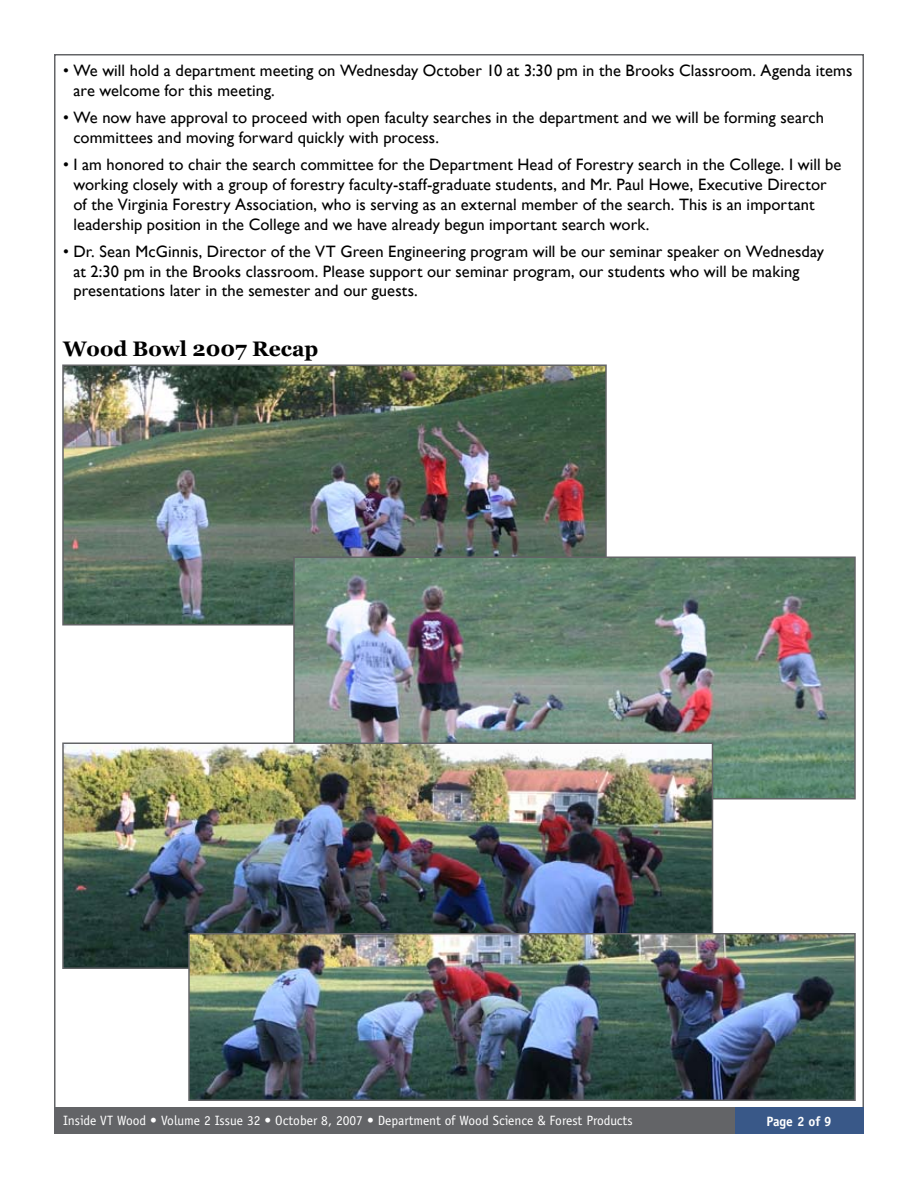
<style>
.page{position:relative;width:918px;height:1188px;background:#fff}
.page>*{position:absolute;margin:0;border:0;box-sizing:border-box;transform-origin:0 0}
.t1{font:700 21px "Georgia";color:#000}
.t2{font:16.5px/19.8px "Gill Sans";letter-spacing:.005em;color:#000}
.t3{font:13.5px "Officina Sans";color:#fff}
.t4{font:700 13.5px "Officina Sans";letter-spacing:-.01em;color:#fff}
</style>
<div class="page">
<img style="left:65px;top:367px;width:539px;height:256px">
<div style="left:62px;top:364px;width:545px;height:262px;border:2px solid #636467"></div>
<img style="left:296px;top:559px;width:557px;height:238px">
<div style="left:293px;top:556px;width:563px;height:244px;border:2px solid #636467"></div>
<img style="left:65px;top:745px;width:645px;height:221px">
<div style="left:62px;top:742px;width:651px;height:227px;border:2px solid #636467"></div>
<img style="left:191px;top:936px;width:662px;height:162px">
<div style="left:188px;top:933px;width:668px;height:168px;border:2px solid #636467"></div>
<div style="left:734px;top:1107px;width:130px;height:27px;background:#395888"></div>
<div style="left:54px;top:1107px;width:680px;height:27px;background:#636467"></div>
<p class="t2" style="left:73px;top:60px;width:780px;text-indent:-10px">• We will hold a department meeting on Wednesday October 10 at 3:30 pm in the Brooks Classroom. Agenda items are welcome for this meeting.</p>
<p class="t2" style="left:73px;top:107px;width:752px;text-indent:-10px">• We now have approval to proceed with open faculty searches in the department and we will be forming search committees and moving forward quickly with process.</p>
<p class="t2" style="left:73px;top:155px;width:770px;text-indent:-10px">• I am honored to chair the search committee for the Department Head of Forestry search in the College. I will be working closely with a group of forestry faculty-staff-graduate students, and Mr. Paul Howe, Executive Director of the Virginia Forestry Association, who is serving as an external member of the search. This is an important leadership position in the College and we have already begun important search work.</p>
<p class="t2" style="left:73px;top:241px;width:752px;text-indent:-10px">• Dr. Sean McGinnis, Director of the VT Green Engineering program will be our seminar speaker on Wednesday at 2:30 pm in the Brooks classroom. Please support our seminar program, our students who will be making presentations later in the semester and our guests.</p>
<p class="t1" style="left:63px;top:337px;width:257px">Wood Bowl 2007 Recap</p>
<p class="t3" style="left:63px;top:1112px;width:571px">Inside VT Wood • Volume 2 Issue 32 • October 8, 2007 • Department of Wood Science &amp; Forest Products</p>
<p class="t4" style="left:767px;top:1113px;width:67px">Page 2 of 9</p>
</div>
